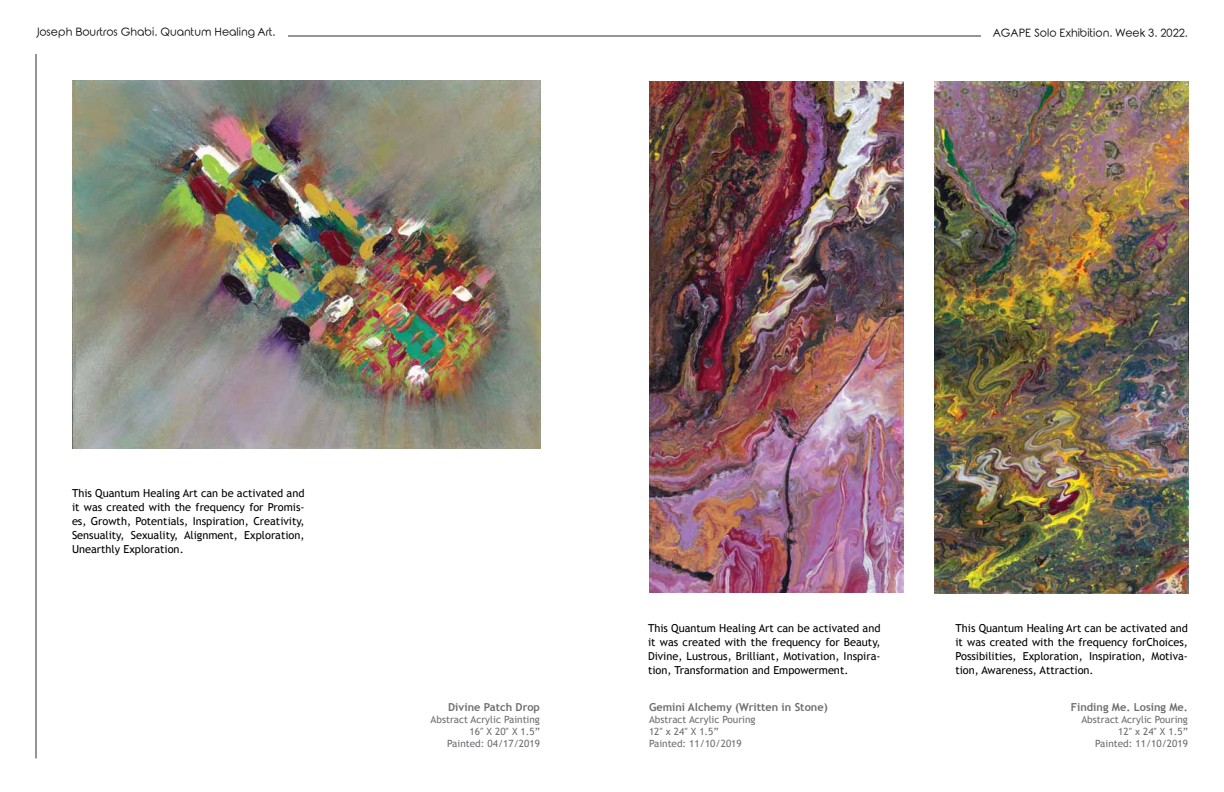
<style>
.page{position:relative;width:1224px;height:792px;background:#fff}
.page>*{position:absolute;margin:0;border:0;box-sizing:border-box;transform-origin:0 0}
.t1{font:11px/14px "Trebuchet MS";color:#000;text-align:justify}
.t2{font:11px "Rounded Elegance";color:#000}
.t3{font:700 11px "Trebuchet MS";color:#6d6e71}
.t4{font:10px/12px "Trebuchet MS";color:#6d6e71;text-align:right}
</style>
<div class="page">
<hr style="left:35px;top:54px;width:2px;height:704px;background:#939598">
<hr style="left:288px;top:35px;width:693px;height:2px;background:#939598">
<img style="left:72px;top:81px;width:468px;height:368px">
<img style="left:649px;top:81px;width:255px;height:512px">
<img style="left:935px;top:81px;width:254px;height:513px">
<p class="t2" style="left:36px;top:26px;width:241px">Joseph Bourtros Ghabi. Quantum Healing Art.</p>
<p class="t2" style="left:993px;top:27px;width:197px">AGAPE Solo Exhibition. Week 3. 2022.</p>
<p class="t1" style="left:72px;top:487px;width:234px">This Quantum Healing Art can be activated and it was created with the frequency for Promis&shy;es, Growth, Potentials, Inspiration, Creativity, Sensuality, Sexuality, Alignment, Exploration, Unearthly Exploration.</p>
<p class="t3" style="left:448px;top:700px;width:93px">Divine Patch Drop</p>
<p class="t4" style="left:431px;top:713px;width:111px">Abstract Acrylic Painting<br>16″ X 20″ X 1.5”<br>Painted: 04/17/2019</p>
<p class="t1" style="left:648px;top:621px;width:234px">This Quantum Healing Art can be activated and it was created with the frequency for Beauty, Divine, Lustrous, Brilliant, Motivation, Inspira&shy;tion, Transformation and Empowerment.</p>
<p class="t1" style="left:956px;top:621px;width:234px">This Quantum Healing Art can be activated and it was created with the frequency forChoices, Possibilities, Exploration, Inspiration, Motiva&shy;tion, Awareness, Attraction.</p>
<p class="t3" style="left:649px;top:700px;width:180px">Gemini Alchemy (Written in Stone)</p>
<p class="t4" style="left:649px;top:714px;width:108px;text-align:left">Abstract Acrylic Pouring<br>12″ x 24″ X 1.5”<br>Painted: 11/10/2019</p>
<p class="t3" style="left:1071px;top:700px;width:119px">Finding Me. Losing Me.</p>
<p class="t4" style="left:1081px;top:714px;width:108px">Abstract Acrylic Pouring<br>12″ x 24″ X 1.5”<br>Painted: 11/10/2019</p>
</div>
